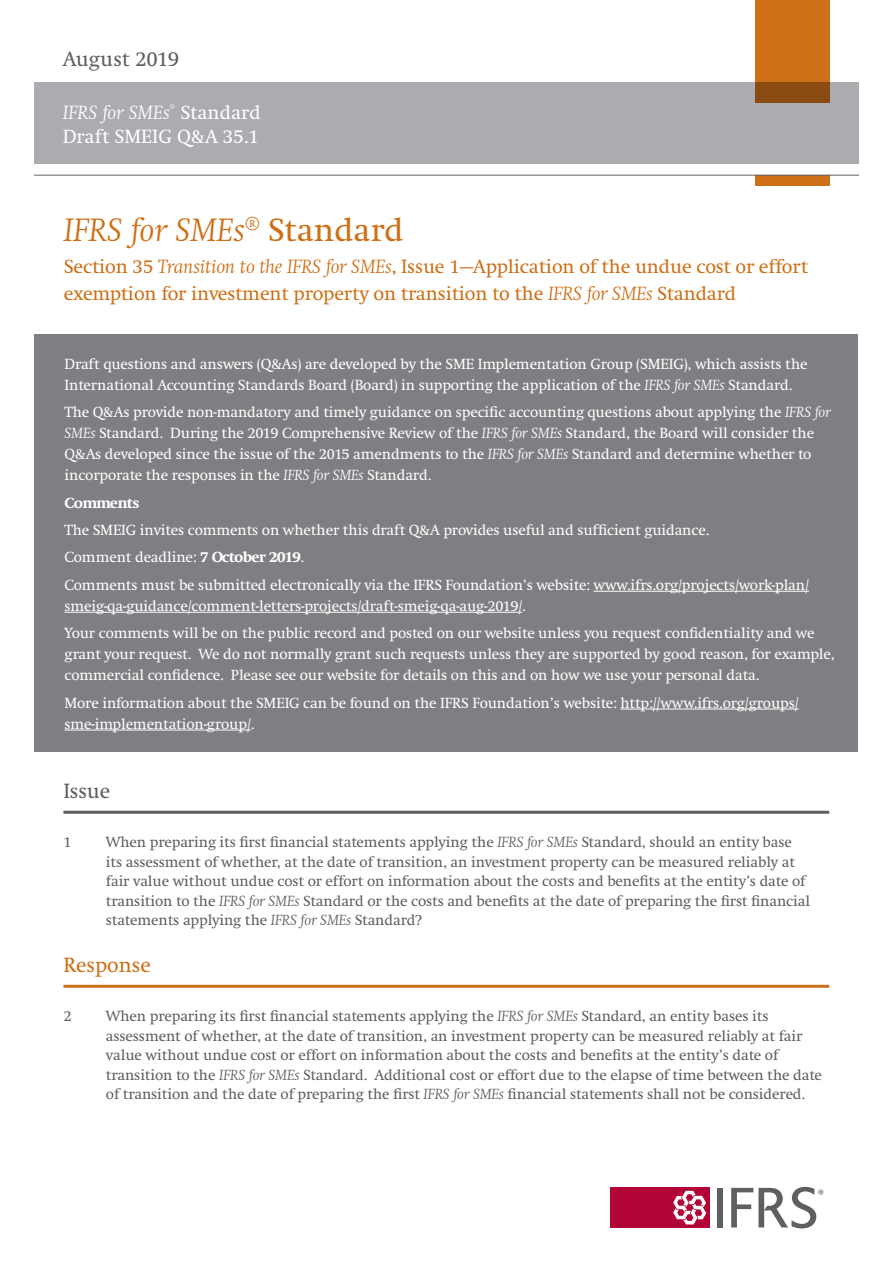
<style>
.page{position:relative;width:893px;height:1263px;background:#fff}
.page>*{position:absolute;margin:0;border:0;box-sizing:border-box;transform-origin:0 0}
.Head{font:italic 33px "Swift LT Pro";color:#ce7018}
.date{font:21px "Swift LT Pro";letter-spacing:-.005em;color:#5f5f62}
.Response_heading{font:700 21px "Swift LT Pro";color:#ce7018}
.Issue_Heading{font:21px "Swift LT Pro";letter-spacing:-.01em;color:#5f5f62}
.Subheading{font:19.5px/27px "Swift LT Pro";letter-spacing:-.01em;color:#ce7018}
.Top_bar_whiteout_tex{font:italic 19.5px "Swift LT Pro";color:#fff}
.Top_bar_whiteout_tex-2{font:19.5px "Swift LT Pro";color:#fff}
.Intro_box{font:15px/21px "Swift LT Pro";letter-spacing:-.01em;color:#fff}
.npara__manual-num{font:15px/19.5px "Swift LT Pro";letter-spacing:-.01em;color:#5f5f62}
.Intro_box-2{font:800 15px "Swift LT Pro";letter-spacing:-.01em;color:#fff}
.s1{font-style:normal}
.s2{font-weight:700;font-style:normal}
.s3{font-style:italic}
.s4{font-weight:800}
</style>
<div class="page">
<div style="left:611px;top:1187px;width:99px;height:41px;background:#b30437"></div>
<svg style="left:673px;top:1191px;width:33px;height:33px"></svg>
<div style="left:717px;top:1188px;width:6px;height:39px;background:#5f5f62"></div>
<svg style="left:731px;top:1187px;width:92px;height:41px"></svg>
<div style="left:755px;top:175px;width:74px;height:11px;background:#ce7018"></div>
<div style="left:34px;top:82px;width:825px;height:82px;background:#abacb0"></div>
<svg style="left:755px;top:0;width:74px;height:103px;background:#c06816"></svg>
<hr style="left:34px;top:175px;width:825px;height:1px;background:#5f5f62">
<hr style="left:63px;top:811px;width:766px;height:3px;background:#5f5f62">
<hr style="left:63px;top:985px;width:766px;height:3px;background:#ce7018">
<div style="left:35px;top:334px;width:823px;height:418px;background:#7d7f82"></div>
<hr style="left:594px;top:591px;width:215px;height:1px;background:#fff">
<hr style="left:65px;top:612px;width:457px;height:1px;background:#fff">
<hr style="left:620px;top:709px;width:179px;height:1px;background:#fff">
<hr style="left:65px;top:730px;width:186px;height:1px;background:#fff">
<p class="date" style="left:63px;top:47px;width:118px">August 2019</p>
<p class="Top_bar_whiteout_tex" style="left:63px;top:102px;width:200px">IFRS for SMEs<sup>®</sup> <span class="s1">Standard</span></p>
<p class="Top_bar_whiteout_tex-2" style="left:63px;top:126px;width:198px">Draft SMEIG Q&amp;A 35.1</p>
<p class="Head" style="left:64px;top:212px;width:342px">IFRS for SMEs<sup>®</sup> <span class="s2">Standard</span></p>
<p class="Subheading" style="left:64px;top:253px;width:746px">Section 35 <span class="s3">Transition to the IFRS for SMEs</span>, Issue 1—Application of the undue cost or effort exemption for investment property on transition to the <span class="s3">IFRS for SMEs</span> Standard</p>
<p class="Intro_box" style="left:65px;top:353px;width:744px">Draft questions and answers (Q&amp;As) are developed by the SME Implementation Group (SMEIG), which assists the<br>International Accounting Standards Board (Board) in supporting the application of the <span class="s3">IFRS for SMEs</span> Standard.</p>
<p class="Intro_box" style="left:65px;top:402px;width:768px">The Q&amp;As provide non-mandatory and timely guidance on specific accounting questions about applying the <span class="s3">IFRS for SMEs</span> Standard. During the 2019 Comprehensive Review of the <span class="s3">IFRS for SMEs</span> Standard, the Board will consider the Q&amp;As developed since the issue of the 2015 amendments to the <span class="s3">IFRS for SMEs</span> Standard and determine whether to incorporate the responses in the <span class="s3">IFRS for SMEs</span> Standard.</p>
<p class="Intro_box-2" style="left:65px;top:494px;width:76px">Comments</p>
<p class="Intro_box" style="left:65px;top:519px;width:646px">The SMEIG invites comments on whether this draft Q&amp;A provides useful and sufficient guidance.</p>
<p class="Intro_box" style="left:65px;top:547px;width:241px">Comment deadline: <span class="s4">7 October 2019</span>.</p>
<p class="Intro_box" style="left:65px;top:574px;width:746px">Comments must be submitted electronically via the IFRS Foundation’s website: www.ifrs.org/projects/work-plan/ smeig-qa-guidance/comment-letters-projects/draft-smeig-qa-aug-2019/.</p>
<p class="Intro_box" style="left:65px;top:623px;width:772px">Your comments will be on the public record and posted on our website unless you request confidentiality and we grant your request. We do not normally grant such requests unless they are supported by good reason, for example, commercial confidence. Please see our website for details on this and on how we use your personal data.</p>
<p class="Intro_box" style="left:65px;top:692px;width:736px">More information about the SMEIG can be found on the IFRS Foundation’s website: http://www.ifrs.org/groups/ sme-implementation-group/.</p>
<p class="Issue_Heading" style="left:63px;top:779px;width:48px">Issue</p>
<p class="npara__manual-num" style="left:63px;top:832px;width:10px">1</p>
<p class="npara__manual-num" style="left:106px;top:832px;width:706px">When preparing its first financial statements applying the <span class="s3">IFRS for SMEs</span> Standard, should an entity base its assessment of whether, at the date of transition, an investment property can be measured reliably at fair value without undue cost or effort on information about the costs and benefits at the entity’s date of transition to the <span class="s3">IFRS for SMEs</span> Standard or the costs and benefits at the date of preparing the first financial statements applying the <span class="s3">IFRS for SMEs</span> Standard?</p>
<p class="Response_heading" style="left:63px;top:953px;width:89px">Response</p>
<p class="npara__manual-num" style="left:63px;top:1006px;width:10px">2</p>
<p class="npara__manual-num" style="left:106px;top:1006px;width:718px">When preparing its first financial statements applying the <span class="s3">IFRS for SMEs</span> Standard, an entity bases its assessment of whether, at the date of transition, an investment property can be measured reliably at fair value without undue cost or effort on information about the costs and benefits at the entity’s date of transition to the <span class="s3">IFRS for SMEs</span> Standard. Additional cost or effort due to the elapse of time between the date of transition and the date of preparing the first <span class="s3">IFRS for SMEs</span> financial statements shall not be considered.</p>
</div>
